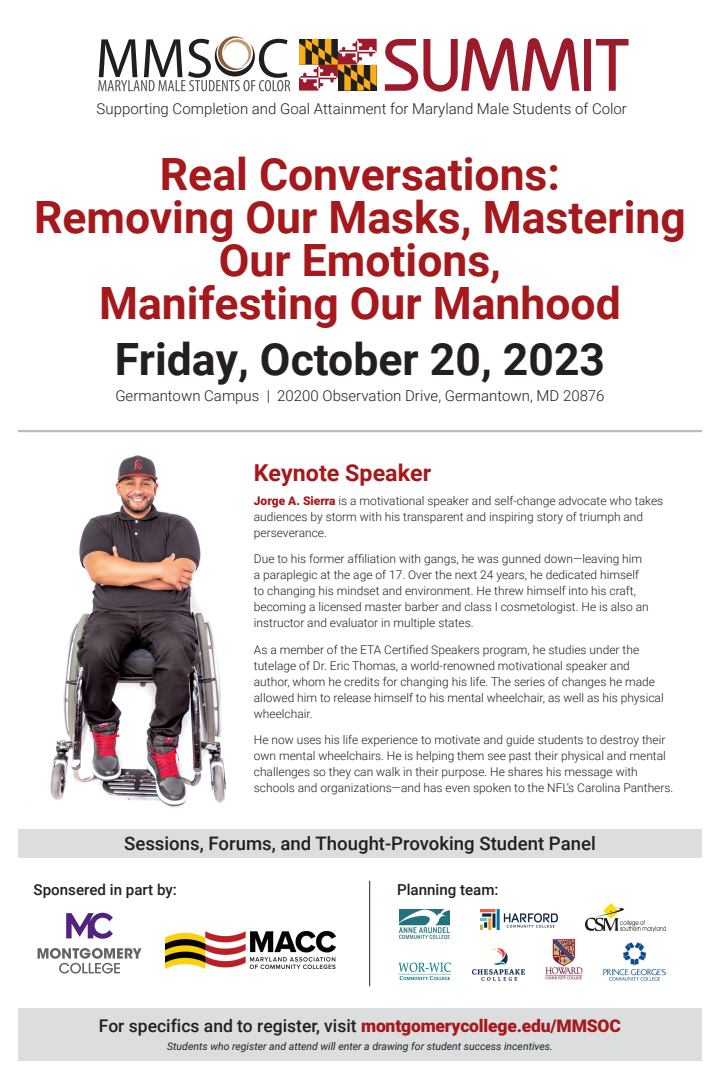
<style>
.page{position:relative;width:720px;height:1080px;background:#fff}
.page>*{position:absolute;margin:0;border:0;box-sizing:border-box;transform-origin:0 0}
.t1{font:700 44.5px/43px "Roboto";color:#a5181b;text-align:center}
.t2{font:700 44.5px "Roboto";color:#231f20}
.t3{font:700 23.25px "Roboto";color:#a5181b}
.t4{font:500 18.6px "Roboto";color:#231f20}
.t5{font:500 17.5px "Roboto";color:#231f20}
.t6{font:500 15.1px "Roboto";color:#231f20}
.t7{font:300 15px "Roboto";color:#231f20}
.t8{font:300 12px/16px "Roboto";color:#231f20}
.t9{font:italic 10.45px "Roboto";color:#231f20}
.s1{font-weight:900;color:#a5181b}
</style>
<div class="page">
<img style="left:50px;top:455px;width:177px;height:352px">
<div style="left:18px;top:829px;width:684px;height:29px;background:#dcdddf"></div>
<div style="left:18px;top:1008px;width:684px;height:53px;background:#dcdddf"></div>
<hr style="left:369px;top:881px;width:1px;height:105px;background:#231f20">
<svg style="left:66px;top:913px;width:47px;height:26px"></svg>
<svg style="left:38px;top:948px;width:104px;height:26px"></svg>
<img style="left:165px;top:931px;width:171px;height:38px">
<img style="left:400px;top:910px;width:50px;height:28px">
<img style="left:586px;top:904px;width:79px;height:27px">
<img style="left:481px;top:910px;width:77px;height:19px">
<img style="left:603px;top:942px;width:63px;height:39px">
<img style="left:399px;top:962px;width:52px;height:18px">
<img style="left:545px;top:937px;width:38px;height:43px">
<img style="left:472px;top:948px;width:53px;height:33px">
<hr style="left:18px;top:430px;width:684px;height:2px;background:#bcbdc0">
<svg style="left:385px;top:38px;width:194px;height:54px"></svg>
<div style="left:584px;top:39px;width:7px;height:52px;background:#9d1a2c"></div>
<svg style="left:596px;top:39px;width:33px;height:52px"></svg>
<svg style="left:98px;top:36px;width:192px;height:55px"></svg>
<svg style="left:299px;top:39px;width:78px;height:52px"></svg>
<p class="t7" style="left:97px;top:98px;width:532px">Supporting Completion and Goal Attainment for Maryland Male Students of Color</p>
<p class="t1" style="left:34px;top:151px;width:653px">Real Conversations:<br>Removing Our Masks, Mastering<br>Our Emotions,<br>Manifesting Our Manhood</p>
<p class="t2" style="left:115px;top:328px;width:492px">Friday, October 20, 2023</p>
<p class="t7" style="left:115px;top:385px;width:491px">Germantown Campus | 20200 Observation Drive, Germantown, MD 20876</p>
<p class="t3" style="left:254px;top:456px;width:179px">Keynote Speaker</p>
<p class="t8" style="left:254px;top:492px;width:411px"><span class="s1">Jorge A. Sierra</span> is a motivational speaker and self-change advocate who takes audiences by storm with his transparent and inspiring story of triumph and perseverance.</p>
<p class="t8" style="left:254px;top:551px;width:396px">Due to his former affiliation with gangs, he was gunned down—leaving him a paraplegic at the age of 17. Over the next 24 years, he dedicated himself to changing his mindset and environment. He threw himself into his craft, becoming a licensed master barber and class I cosmetologist. He is also an instructor and evaluator in multiple states.</p>
<p class="t8" style="left:254px;top:641px;width:411px">As a member of the ETA Certified Speakers program, he studies under the tutelage of Dr. Eric Thomas, a world-renowned motivational speaker and author, whom he credits for changing his life. The series of changes he made allowed him to release himself to his mental wheelchair, as well as his physical wheelchair.</p>
<p class="t8" style="left:254px;top:731px;width:421px">He now uses his life experience to motivate and guide students to destroy their own mental wheelchairs. He is helping them see past their physical and mental challenges so they can walk in their purpose. He shares his message with schools and organizations—and has even spoken to the NFL’s Carolina Panthers.</p>
<p class="t4" style="left:124px;top:830px;width:473px">Sessions, Forums, and Thought-Provoking Student Panel</p>
<p class="t6" style="left:34px;top:879px;width:145px">Sponsered in part by:</p>
<p class="t6" style="left:397px;top:879px;width:103px">Planning team:</p>
<p class="t5" style="left:99px;top:1014px;width:524px">For specifics and to register, visit <span class="s1">montgomerycollege.edu/MMSOC</span></p>
<p class="t9" style="left:167px;top:1039px;width:387px">Students who register and attend will enter a drawing for student success incentives.</p>
</div>
